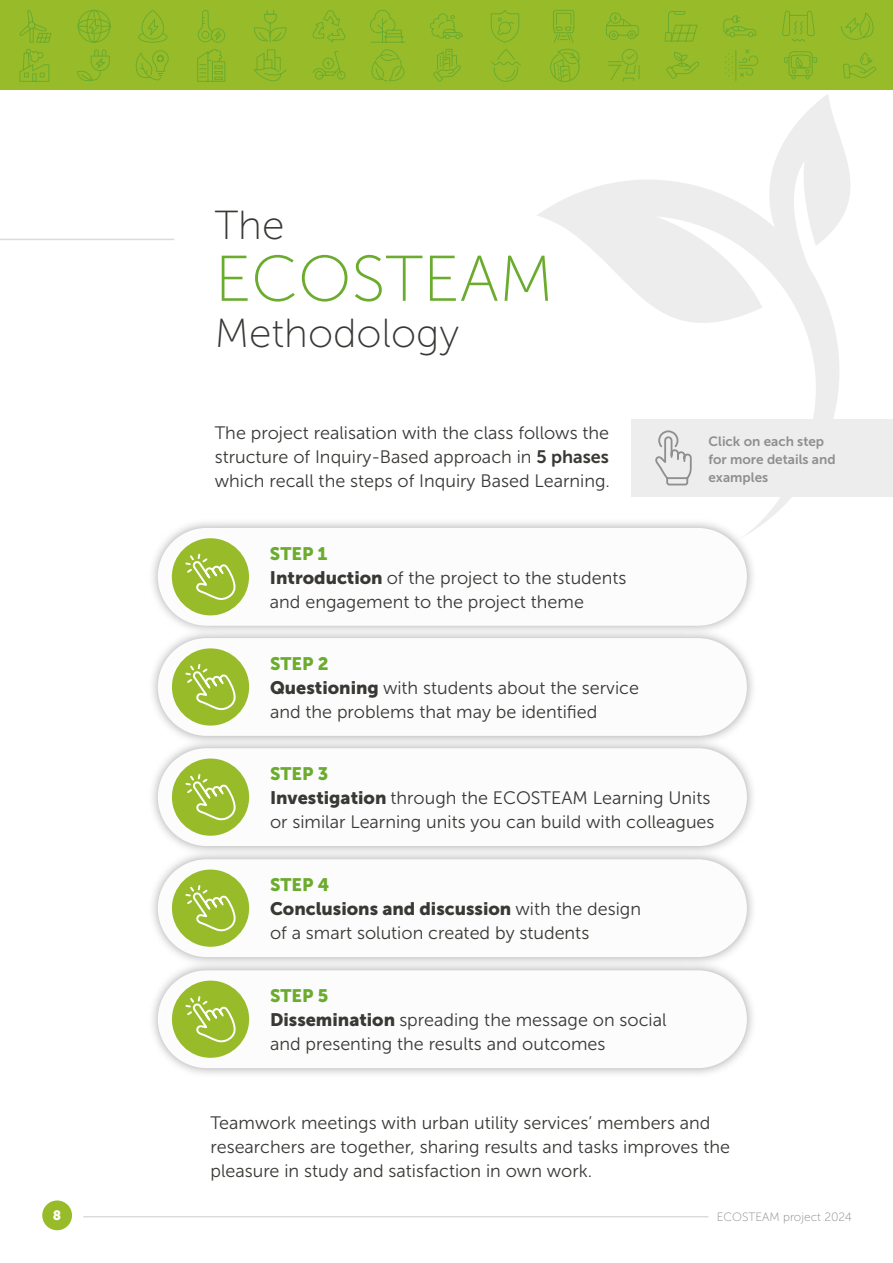
<style>
.page{position:relative;width:893px;height:1263px;background:#fff}
.page>*{position:absolute;margin:0;border:0;box-sizing:border-box;transform-origin:0 0}
.t1{font:64.5px "Museo Sans 100";color:#6bac2e}
.t2{font:40.5px "Museo Sans 100";color:#3a3835}
.t3{font:18px/24px "Museo Sans 300";color:#3a3835}
.t4{font:13.5px/18px "Museo Sans 700";color:#8f8f8f}
.t5{font:13.5px "Museo Sans 900";color:#fff}
.t6{font:12px "Museo Sans 100";color:#8e8886}
.s1{font-family:"Museo Sans 700"}
.s2{font-family:"Museo Sans 900";color:#6bac2e}
.s3{font-family:"Museo Sans 900"}
</style>
<div class="page">
<div style="left:42px;top:1200px;width:30px;height:30px;background:#98bb2a;border-radius:50%"></div>
<hr style="left:83px;top:1216px;width:625px;height:1px;background:#cecaca">
<div style="left:0;top:0;width:893px;height:89px;background:#98bb2a"></div>
<div style="left:631px;top:420px;width:262px;height:77px;background:#ededee"></div>
<hr style="left:0;top:239px;width:174px;height:1px;background:#dbdbdd">
<div style="left:148px;top:518px;width:609px;height:117px;background:#8f8f8f;opacity:.75"></div>
<div style="left:158px;top:528px;width:589px;height:98px;background:#fcfcfc;border-radius:49px"></div>
<div style="left:172px;top:538px;width:77px;height:77px;background:#98bb2a;border-radius:50%"></div>
<svg style="left:185px;top:553px;width:51px;height:47px"></svg>
<div style="left:148px;top:628px;width:609px;height:117px;background:#8f8f8f;opacity:.75"></div>
<div style="left:158px;top:638px;width:589px;height:98px;background:#fcfcfc;border-radius:49px"></div>
<div style="left:172px;top:648px;width:77px;height:77px;background:#98bb2a;border-radius:50%"></div>
<svg style="left:185px;top:664px;width:51px;height:47px"></svg>
<div style="left:148px;top:739px;width:609px;height:117px;background:#8f8f8f;opacity:.75"></div>
<div style="left:158px;top:748px;width:589px;height:98px;background:#fcfcfc;border-radius:49px"></div>
<div style="left:172px;top:758px;width:77px;height:78px;background:#98bb2a;border-radius:50%"></div>
<svg style="left:185px;top:774px;width:51px;height:47px"></svg>
<div style="left:148px;top:850px;width:609px;height:117px;background:#8f8f8f;opacity:.75"></div>
<div style="left:158px;top:859px;width:589px;height:98px;background:#fcfcfc;border-radius:49px"></div>
<div style="left:172px;top:869px;width:77px;height:78px;background:#98bb2a;border-radius:50%"></div>
<svg style="left:185px;top:885px;width:51px;height:47px"></svg>
<div style="left:148px;top:961px;width:609px;height:117px;background:#8f8f8f;opacity:.75"></div>
<div style="left:158px;top:970px;width:589px;height:98px;background:#fcfcfc;border-radius:49px"></div>
<div style="left:172px;top:980px;width:77px;height:78px;background:#98bb2a;border-radius:50%"></div>
<svg style="left:185px;top:996px;width:51px;height:47px"></svg>
<svg style="left:536px;top:270px;width:325px;height:269px"></svg>
<svg style="left:19px;top:9px;width:862px;height:261px"></svg>
<p class="t2" style="left:215px;top:204px;width:71px">The</p>
<p class="t1" style="left:215px;top:244px;width:340px">ECOSTEAM</p>
<p class="t2" style="left:215px;top:312px;width:246px">Methodology</p>
<p class="t3" style="left:215px;top:421px;width:397px;text-align:justify">The project realisation with the class follows the structure of Inquiry-Based approach in <span class="s1">5 phases </span>which recall the steps of Inquiry Based Learning.</p>
<p class="t3" style="left:270px;top:541px;width:358px"><span class="s2">STEP 1<br></span><span class="s3">Introduction</span> of the project to the students and engagement to the project theme</p>
<p class="t3" style="left:270px;top:652px;width:370px"><span class="s2">STEP 2<br></span><span class="s3">Questioning</span> with students about the service and the problems that may be identified</p>
<p class="t4" style="left:708px;top:432px;width:129px">Click on each step for more details and examples</p>
<p class="t3" style="left:270px;top:762px;width:446px"><span class="s2">STEP 3<br></span><span class="s3">Investigation</span> through the ECOSTEAM Learning Units or similar Learning units you can build with colleagues</p>
<p class="t3" style="left:270px;top:873px;width:372px"><span class="s2">STEP 4<br></span><span class="s3">Conclusions and discussion</span> with the design of a smart solution created by students</p>
<p class="t3" style="left:270px;top:984px;width:398px"><span class="s2">STEP 5<br></span><span class="s3">Dissemination</span> spreading the message on social and presenting the results and outcomes</p>
<p class="t3" style="left:210px;top:1111px;width:521px">Teamwork meetings with urban utility services’ members and researchers are together, sharing results and tasks improves the pleasure in study and satisfaction in own work.</p>
<p class="t5" style="left:53px;top:1208px;width:10px">8</p>
<p class="t6" style="left:717px;top:1210px;width:137px">ECOSTEAM project 2024</p>
</div>
